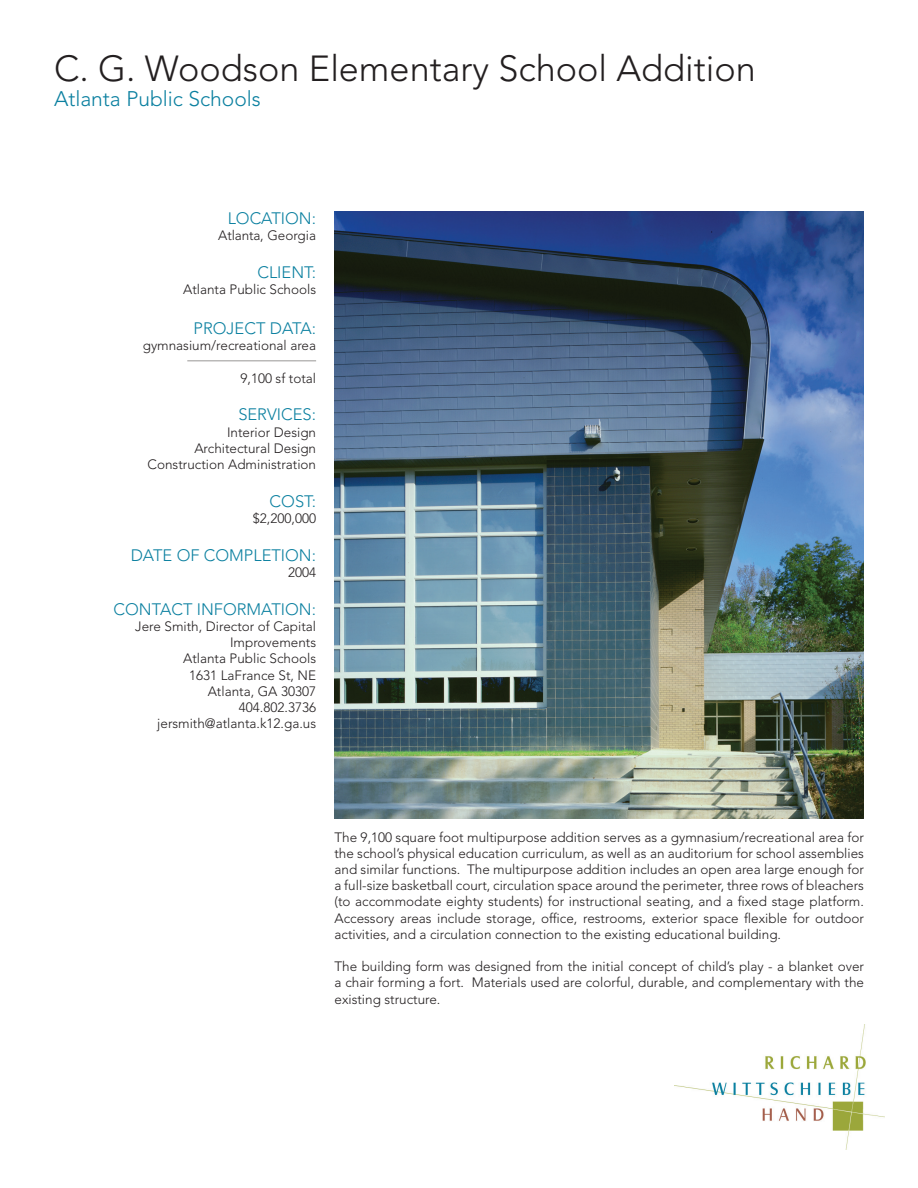
<style>
.page{position:relative;width:918px;height:1188px;background:#fff}
.page>*{position:absolute;margin:0;border:0;box-sizing:border-box;transform-origin:0 0}
.t1{font:300 36px "Avenir LT Std";color:#231f20}
.t2{font:300 21px "Avenir LT Std";color:#0b80a0}
.t3{font:300 16.5px "Avenir LT Std";color:#0b80a0}
.t4{font:300 13.5px/16.2px "Avenir LT Std";color:#231f20;text-align:right}
</style>
<div class="page">
<img style="left:674px;top:1025px;width:211px;height:125px">
<hr style="left:187px;top:360px;width:129px;height:2px;background:#bab9b8">
<img style="left:334px;top:212px;width:530px;height:607px">
<h1 class="t1" style="left:54px;top:48px;width:703px">C. G. Woodson Elementary School Addition</h1>
<h2 class="t2" style="left:54px;top:87px;width:208px">Atlanta Public Schools</h2>
<p class="t3" style="left:228px;top:209px;width:90px">LOCATION:</p>
<p class="t4" style="left:218px;top:228px;width:99px">Atlanta, Georgia</p>
<p class="t3" style="left:257px;top:263px;width:60px">Cli ent:</p>
<p class="t4" style="left:183px;top:282px;width:135px">Atlanta Public Schools</p>
<p class="t3" style="left:194px;top:319px;width:124px">Project DATA:</p>
<p class="t4" style="left:143px;top:337px;width:175px">gymnasium/recreational area</p>
<p class="t4" style="left:241px;top:370px;width:77px">9,100 sf total</p>
<p class="t3" style="left:238px;top:405px;width:79px">SERVICES:</p>
<p class="t4" style="left:148px;top:424px;width:170px">Interior Design<br>Architectural Design<br>Construction Administration</p>
<p class="t3" style="left:270px;top:491px;width:48px">Cost:</p>
<p class="t4" style="left:253px;top:510px;width:65px">$2,200,000</p>
<p class="t3" style="left:131px;top:545px;width:152px">Date of Completion</p>
<p class="t3" style="left:312px;top:545px;width:6px">:</p>
<p class="t4" style="left:288px;top:564px;width:30px">2004</p>
<p class="t3" style="left:114px;top:599px;width:24px">Contact</p>
<p class="t3" style="left:197px;top:599px;width:76px">In formation</p>
<p class="t3" style="left:312px;top:599px;width:6px">:</p>
<p class="t4" style="left:135px;top:618px;width:182px">Jere Smith, Director of Capital<br>Improvements<br>Atlanta Public Schools<br>1631 LaFrance St, NE<br>Atlanta, GA 30307<br>404.802.3736 jersmith@atlanta.k12.ga.us</p>
<p class="t4" style="left:334px;top:829px;width:531px;text-align:justify">The 9,100 square foot multipurpose addition serves as a gymnasium/recreational area for the school’s physical education curriculum, as well as an auditorium for school assemblies and similar functions. The multipurpose addition includes an open area large enough for a full-size basketball court, circulation space around the perimeter, three rows of bleachers (to accommodate eighty students) for instructional seating, and a fixed stage platform.<br>Accessory areas include storage, office, restrooms, exterior space flexible for outdoor activities, and a circulation connection to the existing educational building.</p>
<p class="t4" style="left:334px;top:958px;width:531px;text-align:justify">The building form was designed from the initial concept of child’s play - a blanket over a chair forming a fort. Materials used are colorful, durable, and complementary with the existing structure.</p>
</div>
